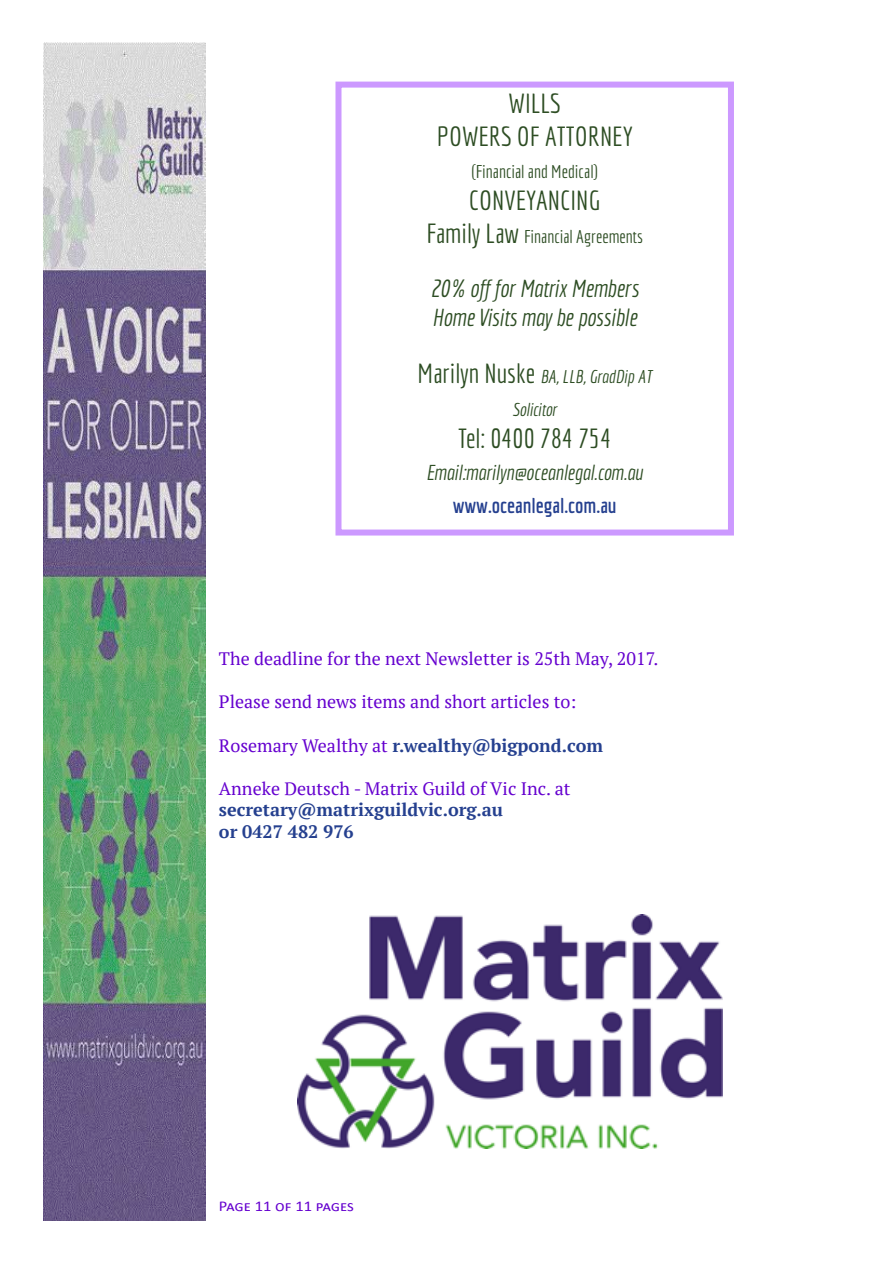
<style>
.page{position:relative;width:893px;height:1263px;background:#fff}
.page>*{position:absolute;margin:0;border:0;box-sizing:border-box;transform-origin:0 0}
.t1{font:27px/32.4px "Economica";color:#2d4d23;text-align:center}
.t2{font:italic 24px/28.8px "Economica";color:#2d4d23}
.t3{font:italic 21px "Economica";color:#2d4d23}
.t4{font:700 21px "Economica";color:#25408f}
.t5{font:18px "PT Serif";color:#6500cf}
.t6{font:700 18px/21.6px "PT Serif";color:#25408f}
.t7{font:18px "Economica";color:#2d4d23}
.t8{font:italic 18px/32.4px "Economica";color:#2d4d23;text-align:center}
.t9{font:15px "Calibri";letter-spacing:-.005em;color:#6500cf;scale:1.1 1}
.s1{font-size:27px}
.s2{font-style:normal;font-size:27px}
.s3{font-weight:400;color:#6500cf}
</style>
<div class="page">
<img style="left:44px;top:43px;width:162px;height:1177px">
<div style="left:335px;top:82px;width:399px;height:453px;border:6px solid #c9f"></div>
<img style="left:298px;top:914px;width:424px;height:234px">
<h1 class="t1" style="left:437px;top:87px;width:198px">WILLS<br>POWERS OF ATTORNEY</h1>
<p class="t7" style="left:471px;top:161px;width:128px">(Financial and Medical)</p>
<h1 class="t1" style="left:469px;top:184px;width:133px">CONVEYANCING</h1>
<p class="t7" style="left:426px;top:226px;width:218px"><span class="s1">Family Law</span> Financial Agreements</p>
<h2 class="t2" style="left:431px;top:274px;width:209px">20% off for Matrix Members<br>Home Visits may be possible</h2>
<p class="t8" style="left:418px;top:360px;width:236px"><span class="s2">Marilyn Nuske</span> BA, LLB, GradDip AT<br>Solicitor</p>
<h1 class="t1" style="left:458px;top:422px;width:155px">Tel: 0400 784 754</h1>
<p class="t3" style="left:426px;top:461px;width:218px">Email:marilyn@oceanlegal.com.au</p>
<p class="t4" style="left:453px;top:493px;width:165px">www.oceanlegal.com.au</p>
<p class="t5" style="left:219px;top:647px;width:441px">The deadline for the next Newsletter is 25th May, 2017.</p>
<p class="t5" style="left:219px;top:690px;width:359px">Please send news items and short articles to:</p>
<p class="t6" style="left:219px;top:734px;width:386px"><span class="s3">Rosemary Wealthy at</span> r.wealthy@bigpond.com</p>
<p class="t5" style="left:219px;top:777px;width:353px">Anneke Deutsch - Matrix Guild of Vic Inc. at</p>
<p class="t6" style="left:219px;top:799px;width:286px">secretary@matrixguildvic.org.au or 0427 482 976</p>
<p class="t9" style="left:219px;top:1197px;width:124px">Page 11 of 11 pages</p>
</div>
